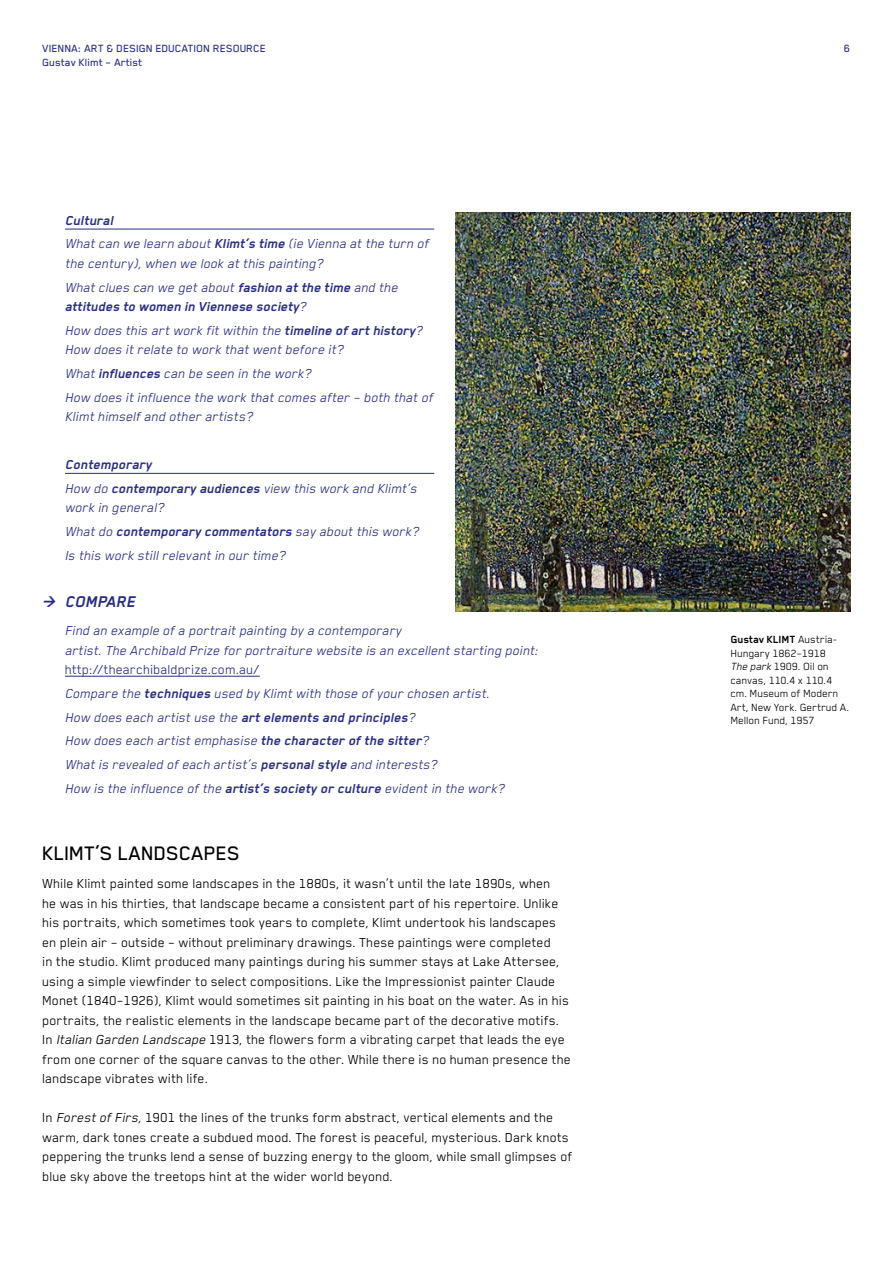
<style>
.page{position:relative;width:893px;height:1263px;background:#fff}
.page>*{position:absolute;margin:0;border:0;box-sizing:border-box;transform-origin:0 0}
.t1{font:500 22.5px "Blender Pro";letter-spacing:-.005em;color:#000}
.t2{font:italic 700 18px "Blender Pro";color:#272e80}
.t3{font:15px/19.5px "Blender Pro";color:#000}
.t4{font:italic 15px/23.7px "Blender Pro";color:#272e80}
.t5{font:italic 700 15px/23.7px "Blender Pro";letter-spacing:-.005em;color:#272e80}
.t6{font:12px/13.5px "Blender Pro";letter-spacing:-.005em;color:#000}
.t7{font:500 12px/13.5px "Blender Pro";color:#272e80}
.s1{font-weight:700}
.s2{font-weight:400}
.s3{font-style:normal}
.s4{font-style:italic}
</style>
<div class="page">
<hr style="left:65px;top:229px;width:369px;height:1px;background:#272e80">
<hr style="left:65px;top:473px;width:369px;height:1px;background:#272e80">
<hr style="left:65px;top:676px;width:195px;height:1px;background:#272e80">
<img style="left:455px;top:213px;width:395px;height:399px">
<p class="t7" style="left:43px;top:41px;width:225px">VIENNA: ART &amp; DESIGN EDUCATION RESOURCE<br>GUSTAV KLIMT – ARTIST</p>
<p class="t7" style="left:844px;top:41px;width:8px">6</p>
<p class="t4" style="left:65px;top:208px;width:365px"><span class="s1">Cultural<br></span>What can we learn about <span class="s1">Klimt’s time</span> (ie Vienna at the turn of</p>
<p class="t4" style="left:65px;top:251px;width:335px">the century), when we look at this painting?<br>What clues can we get about <span class="s1">fashion at the time</span> and the</p>
<p class="t5" style="left:65px;top:295px;width:359px">attitudes to women in Viennese society<span class="s2">?<br>How does this art work fit within the</span> timeline of art history<span class="s2">?</span></p>
<p class="t4" style="left:65px;top:337px;width:370px">How does it relate to work that went before it?<br>What <span class="s1">influences</span> can be seen in the work?<br>How does it influence the work that comes after – both that of</p>
<p class="t4" style="left:65px;top:404px;width:189px">Klimt himself and other artists?</p>
<p class="t5" style="left:65px;top:452px;width:354px">Contemporary<br><span class="s2">How do</span> contemporary audiences <span class="s2">view this work and Klimt’s</span></p>
<p class="t4" style="left:65px;top:495px;width:355px">work in general?<br>What do <span class="s1">contemporary commentators</span> say about this work?<br>Is this work still relevant in our time?</p>
<p class="t2" style="left:43px;top:592px;width:95px">&gt; COMPARE</p>
<p class="t4" style="left:65px;top:620px;width:475px;line-height:19.5px">Find an example of a portrait painting by a contemporary<br>artist. The Archibald Prize for portraiture website is an excellent starting point:</p>
<p class="t4" style="left:65px;top:657px;width:441px"><span class="s3">http://thearchibaldprize.com.au/<br></span>Compare the <span class="s1">techniques</span> used by Klimt with those of your chosen artist.<br>How does each artist use the <span class="s1">art elements and principles</span>?<br>How does each artist emphasise <span class="s1">the character of the sitter</span>?<br>What is revealed of each artist’s <span class="s1">personal style</span> and interests?<br>How is the influence of the <span class="s1">artist’s society or culture</span> evident in the work?</p>
<h1 class="t1" style="left:43px;top:841px;width:186px">KLIMT’S LANDSCAPES</h1>
<p class="t3" style="left:43px;top:873px;width:530px">While Klimt painted some landscapes in the 1880s, it wasn’t until the late 1890s, when<br>he was in his thirties, that landscape became a consistent part of his repertoire. Unlike his portraits, which sometimes took years to complete, Klimt undertook his landscapes en plein air – outside – without preliminary drawings. These paintings were completed<br>in the studio. Klimt produced many paintings during his summer stays at Lake Attersee, using a simple viewfinder to select compositions. Like the Impressionist painter Claude Monet (1840–1926), Klimt would sometimes sit painting in his boat on the water. As in his portraits, the realistic elements in the landscape became part of the decorative motifs.<br>In <span class="s4">Italian Garden Landscape</span> 1913, the flowers form a vibrating carpet that leads the eye from one corner of the square canvas to the other. While there is no human presence the landscape vibrates with life.</p>
<p class="t3" style="left:43px;top:1107px;width:532px">In <span class="s4">Forest of Firs</span>, 1901 the lines of the trunks form abstract, vertical elements and the warm, dark tones create a subdued mood. The forest is peaceful, mysterious. Dark knots peppering the trunks lend a sense of buzzing energy to the gloom, while small glimpses of blue sky above the treetops hint at the wider world beyond.</p>
<p class="t6" style="left:731px;top:632px;width:120px"><span class="s1">Gustav KLIMT</span> Austria-<br>Hungary 1862–1918<br><span class="s4">The park</span> 1909. Oil on canvas, 110.4 x 110.4 cm. Museum of Modern<br>Art, New York. Gertrud A.<br>Mellon Fund, 1957</p>
</div>
